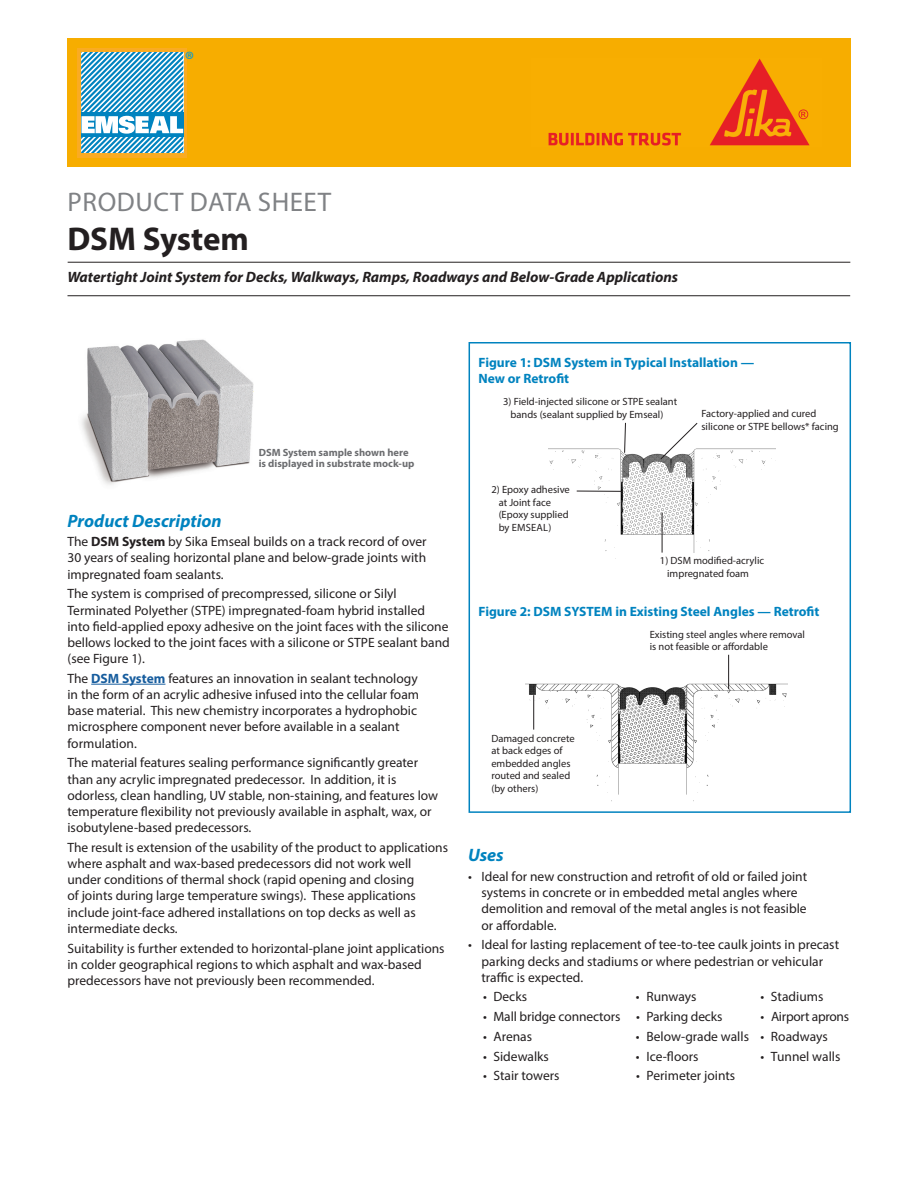
<style>
.page{position:relative;width:918px;height:1188px;background:#fff}
.page>*{position:absolute;margin:0;border:0;box-sizing:border-box;transform-origin:0 0}
.t1{font:700 33px "Myriad Pro";color:#231f20}
.t2{font:27px "Myriad Pro";letter-spacing:.02em;color:#808285}
.t3{font:22.35px "Myriad Pro";color:#009ad9}
.heads{font:italic 700 18px "Myriad Pro";color:#0083bf}
.t4{font:italic 700 15px "Myriad Pro";color:#231f20}
.body_copy{font:13.5px/16.2px "Myriad Pro";color:#231f20}
.t5{font:700 13.5px/16.2px "Myriad Pro";color:#0083bf}
.body_copy-2{font:13.5px "Myriad Pro";letter-spacing:-.02em;color:#231f20}
.t6{font:10.5px/12.6px "Myriad Pro";color:#231f20}
.t7{font:700 10.5px/10.5px "Myriad Pro";color:#6c6d70}
.s1{font-weight:700}
.s2{font-weight:700;color:#175d9e}
</style>
<div class="page">
<hr style="left:91px;top:684px;width:74px;height:1px;background:#175d9e">
<div style="left:469px;top:342px;width:382px;height:471px;border:2px solid #0083bf"></div>
<img style="left:81px;top:339px;width:173px;height:146px">
<img style="left:548px;top:448px;width:228px;height:111px">
<img style="left:526px;top:682px;width:261px;height:120px">
<div style="left:491px;top:734px;width:92px;height:73px;background:#fff"></div>
<hr style="left:662px;top:513px;width:1px;height:40px;background:#231f20">
<svg style="left:624px;top:422px;width:2px;height:32px"></svg>
<svg style="left:660px;top:423px;width:38px;height:37px"></svg>
<div style="left:491px;top:485px;width:86px;height:68px;background:#fff"></div>
<hr style="left:577px;top:491px;width:45px;height:1px;background:#231f20">
<div style="left:656px;top:553px;width:125px;height:34px;background:#fff"></div>
<hr style="left:728px;top:655px;width:1px;height:34px;background:#231f20">
<hr style="left:533px;top:695px;width:1px;height:35px;background:#231f20">
<div style="left:67px;top:38px;width:784px;height:128px;background:#f7ad00"></div>
<hr style="left:68px;top:262px;width:782px;height:1px;background:#231f20">
<hr style="left:68px;top:295px;width:782px;height:1px;background:#231f20">
<img style="left:548px;top:58px;width:262px;height:88px">
<svg style="left:81px;top:51px;width:103px;height:102px;background:#72b9d9"></svg>
<hr style="left:77px;top:48px;width:4px;height:109px;background:#faab22">
<hr style="left:184px;top:48px;width:3px;height:109px;background:#faab22">
<hr style="left:77px;top:48px;width:110px;height:3px;background:#faab22">
<hr style="left:77px;top:153px;width:110px;height:4px;background:#faab22">
<p class="t3" style="left:185px;top:46px;width:11px">®</p>
<p class="t2" style="left:68px;top:185px;width:265px">PRODUCT DATA SHEET</p>
<p class="t1" style="left:67px;top:217px;width:183px">DSM System</p>
<p class="t4" style="left:67px;top:267px;width:612px">Watertight Joint System for Decks, Walkways, Ramps, Roadways and Below-Grade Applications</p>
<p class="t7" style="left:259px;top:447px;width:157px">DSM System sample shown here is displayed in substrate mock-up</p>
<p class="heads" style="left:68px;top:509px;width:156px">Product Description</p>
<p class="body_copy" style="left:68px;top:533px;width:361px;text-align:justify">The <span class="s1">DSM System</span> by Sika Emseal builds on a track record of over 30 years of sealing horizontal plane and below-grade joints with impregnated foam sealants.</p>
<p class="body_copy" style="left:68px;top:585px;width:384px">The system is comprised of precompressed, silicone or Silyl Terminated Polyether (STPE) impregnated-foam hybrid installed into field-applied epoxy adhesive on the joint faces with the silicone bellows locked to the joint faces with a silicone or STPE sealant band (see Figure 1).</p>
<p class="body_copy" style="left:68px;top:670px;width:353px">The <span class="s2">DSM System</span> features an innovation in sealant technology in the form of an acrylic adhesive infused into the cellular foam base material. This new chemistry incorporates a hydrophobic microsphere component never before available in a sealant formulation.</p>
<p class="body_copy" style="left:68px;top:755px;width:372px">The material features sealing performance significantly greater than any acrylic impregnated predecessor. In addition, it is odorless, clean handling, UV stable, non-staining, and features low temperature flexibility not previously available in asphalt, wax, or isobutylene-based predecessors.</p>
<p class="body_copy" style="left:68px;top:839px;width:382px">The result is extension of the usability of the product to applications where asphalt and wax-based predecessors did not work well under conditions of thermal shock (rapid opening and closing<br>of joints during large temperature swings). These applications include joint-face adhered installations on top decks as well as intermediate decks.</p>
<p class="body_copy" style="left:68px;top:940px;width:379px">Suitability is further extended to horizontal-plane joint applications in colder geographical regions to which asphalt and wax-based predecessors have not previously been recommended.</p>
<p class="t5" style="left:478px;top:354px;width:277px">Figure 1: DSM System in Typical Installation —<br>New or Retrofit</p>
<p class="t6" style="left:511px;top:395px;width:168px;text-indent:-7px">3) Field-injected silicone or STPE sealant bands (sealant supplied by Emseal)</p>
<p class="t6" style="left:702px;top:407px;width:139px">Factory-applied and cured silicone or STPE bellows* facing</p>
<p class="t6" style="left:499px;top:483px;width:73px;text-indent:-7px">2) Epoxy adhesive at Joint face (Epoxy supplied by EMSEAL)</p>
<p class="t6" style="left:667px;top:554px;width:99px;text-indent:-7px">1) DSM modified-acrylic impregnated foam</p>
<p class="t5" style="left:478px;top:603px;width:342px">Figure 2: DSM SYSTEM in Existing Steel Angles — Retrofit</p>
<p class="t6" style="left:650px;top:628px;width:157px">Existing steel angles where removal is not feasible or affordable</p>
<p class="t6" style="left:491px;top:732px;width:85px">Damaged concrete at back edges of embedded angles routed and sealed (by others)</p>
<p class="heads" style="left:468px;top:844px;width:37px">Uses</p>
<p class="body_copy" style="left:482px;top:868px;width:327px;text-indent:-14px">• Ideal for new construction and retrofit of old or failed joint systems in concrete or in embedded metal angles where demolition and removal of the metal angles is not feasible or affordable.</p>
<p class="body_copy" style="left:482px;top:936px;width:359px;text-indent:-14px">• Ideal for lasting replacement of tee-to-tee caulk joints in precast parking decks and stadiums or where pedestrian or vehicular traffic is expected.</p>
<p class="body_copy" style="left:483px;top:989px;width:46px">• Decks</p>
<p class="body_copy" style="left:636px;top:989px;width:62px">• Runways</p>
<p class="body_copy" style="left:760px;top:989px;width:64px">• Stadiums</p>
<p class="body_copy" style="left:483px;top:1008px;width:241px">• Mall bridge connectors • Parking decks</p>
<p class="body_copy-2" style="left:761px;top:1008px;width:90px">• Airport aprons</p>
<p class="body_copy" style="left:483px;top:1028px;width:51px">• Arenas</p>
<p class="body_copy" style="left:636px;top:1028px;width:193px">• Below-grade walls • Roadways</p>
<p class="body_copy" style="left:483px;top:1048px;width:67px">• Sidewalks</p>
<p class="body_copy" style="left:636px;top:1048px;width:64px">• Ice-floors</p>
<p class="body_copy" style="left:760px;top:1048px;width:81px">• Tunnel walls</p>
<p class="body_copy" style="left:483px;top:1067px;width:78px">• Stair towers</p>
<p class="body_copy" style="left:636px;top:1067px;width:101px">• Perimeter joints</p>
</div>
